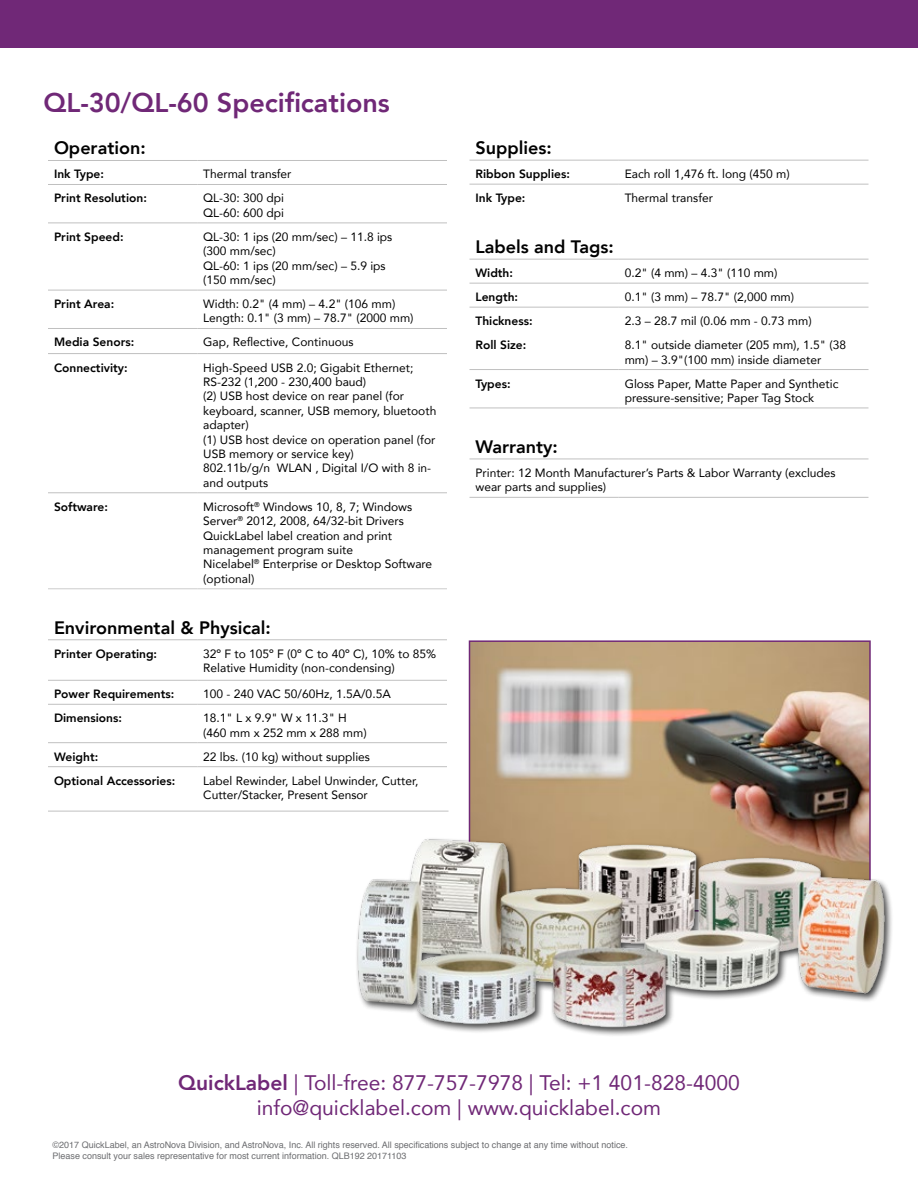
<style>
.page{position:relative;width:918px;height:1188px;background:#fff}
.page>*{position:absolute;margin:0;border:0;box-sizing:border-box;transform-origin:0 0}
.t1{font:800 27px "Avenir";color:#702877}
.t2{font:21px/25.2px "Avenir";color:#702877;text-align:center}
.t3{font:800 18px "Avenir";color:#000}
.t4{font:12px/14.4px "Avenir";color:#000}
.t5{font:800 12px "Avenir";color:#000}
.t6{font:9px/10.8px "Helvetica";color:#6d6e71}
.s1{font-weight:800}
</style>
<div class="page">
<div style="left:0;top:0;width:918px;height:48px;background:#702877"></div>
<img style="left:472px;top:643px;width:396px;height:176px">
<div style="left:469px;top:640px;width:402px;height:272px;border:2px solid #702877"></div>
<img style="left:356px;top:819px;width:533px;height:217px">
<hr style="left:470px;top:459px;width:149px;height:1px;background:#c0c0c0">
<hr style="left:619px;top:459px;width:249px;height:1px;background:#c0c0c0">
<hr style="left:470px;top:497px;width:149px;height:1px;background:#c0c0c0">
<hr style="left:619px;top:497px;width:249px;height:1px;background:#c0c0c0">
<hr style="left:470px;top:160px;width:149px;height:1px;background:#c0c0c0">
<hr style="left:619px;top:160px;width:249px;height:1px;background:#c0c0c0">
<hr style="left:470px;top:184px;width:149px;height:1px;background:#c0c0c0">
<hr style="left:619px;top:184px;width:249px;height:1px;background:#c0c0c0">
<hr style="left:470px;top:259px;width:149px;height:1px;background:#c0c0c0">
<hr style="left:619px;top:259px;width:249px;height:1px;background:#c0c0c0">
<hr style="left:470px;top:283px;width:149px;height:1px;background:#c0c0c0">
<hr style="left:619px;top:283px;width:249px;height:1px;background:#c0c0c0">
<hr style="left:470px;top:307px;width:149px;height:1px;background:#c0c0c0">
<hr style="left:619px;top:307px;width:249px;height:1px;background:#c0c0c0">
<hr style="left:470px;top:369px;width:149px;height:1px;background:#c0c0c0">
<hr style="left:619px;top:369px;width:249px;height:1px;background:#c0c0c0">
<hr style="left:470px;top:408px;width:149px;height:1px;background:#c0c0c0">
<hr style="left:619px;top:408px;width:249px;height:1px;background:#c0c0c0">
<hr style="left:48px;top:160px;width:149px;height:1px;background:#c0c0c0">
<hr style="left:197px;top:160px;width:250px;height:1px;background:#c0c0c0">
<hr style="left:48px;top:184px;width:149px;height:1px;background:#c0c0c0">
<hr style="left:197px;top:184px;width:250px;height:1px;background:#c0c0c0">
<hr style="left:48px;top:223px;width:149px;height:1px;background:#c0c0c0">
<hr style="left:197px;top:223px;width:250px;height:1px;background:#c0c0c0">
<hr style="left:48px;top:290px;width:149px;height:1px;background:#c0c0c0">
<hr style="left:197px;top:290px;width:250px;height:1px;background:#c0c0c0">
<hr style="left:48px;top:328px;width:149px;height:1px;background:#c0c0c0">
<hr style="left:197px;top:328px;width:250px;height:1px;background:#c0c0c0">
<hr style="left:48px;top:353px;width:149px;height:1px;background:#c0c0c0">
<hr style="left:197px;top:353px;width:250px;height:1px;background:#c0c0c0">
<hr style="left:48px;top:492px;width:149px;height:1px;background:#c0c0c0">
<hr style="left:197px;top:492px;width:250px;height:1px;background:#c0c0c0">
<hr style="left:48px;top:639px;width:149px;height:1px;background:#c0c0c0">
<hr style="left:197px;top:639px;width:250px;height:1px;background:#c0c0c0">
<hr style="left:48px;top:680px;width:149px;height:1px;background:#c0c0c0">
<hr style="left:197px;top:680px;width:250px;height:1px;background:#c0c0c0">
<hr style="left:48px;top:704px;width:149px;height:1px;background:#c0c0c0">
<hr style="left:197px;top:704px;width:250px;height:1px;background:#c0c0c0">
<hr style="left:48px;top:742px;width:149px;height:1px;background:#c0c0c0">
<hr style="left:197px;top:742px;width:250px;height:1px;background:#c0c0c0">
<hr style="left:48px;top:766px;width:149px;height:1px;background:#c0c0c0">
<hr style="left:197px;top:766px;width:250px;height:1px;background:#c0c0c0">
<hr style="left:48px;top:588px;width:149px;height:1px;background:#cdcdcd">
<hr style="left:197px;top:588px;width:250px;height:1px;background:#cdcdcd">
<hr style="left:48px;top:811px;width:400px;height:1px;background:#c0c0c0">
<h1 class="t1" style="left:43px;top:82px;width:348px">QL-30/QL-60 Specifications</h1>
<h3 class="t3" style="left:54px;top:134px;width:93px">Operation:</h3>
<p class="t5" style="left:54px;top:165px;width:52px">Ink Type:</p>
<p class="t4" style="left:203px;top:167px;width:90px">Thermal transfer</p>
<p class="t5" style="left:54px;top:189px;width:94px">Print Resolution:</p>
<p class="t4" style="left:203px;top:191px;width:82px">QL-30: 300 dpi<br>QL-60: 600 dpi</p>
<p class="t5" style="left:54px;top:227px;width:71px">Print Speed:</p>
<p class="t4" style="left:203px;top:229px;width:191px">QL-30: 1 ips (20 mm/sec) – 11.8 ips (300 mm/sec)<br>QL-60: 1 ips (20 mm/sec) – 5.9 ips (150 mm/sec)</p>
<p class="t5" style="left:54px;top:295px;width:62px">Print Area:</p>
<p class="t4" style="left:203px;top:296px;width:212px">Width: 0.2" (4 mm) – 4.2" (106 mm)<br>Length: 0.1" (3 mm) – 78.7" (2000 mm)</p>
<p class="t5" style="left:54px;top:333px;width:82px">Media Senors:</p>
<p class="t4" style="left:203px;top:335px;width:152px">Gap, Reflective, Continuous</p>
<p class="t5" style="left:54px;top:358px;width:75px">Connectivity:</p>
<p class="t4" style="left:203px;top:360px;width:235px">High-Speed USB 2.0; Gigabit Ethernet;<br>RS-232 (1,200 - 230,400 baud)<br>(2) USB host device on rear panel (for keyboard, scanner, USB memory, bluetooth adapter)<br>(1) USB host device on operation panel (for<br>USB memory or service key)<br>802.11b/g/n WLAN , Digital I/O with 8 in&shy;and outputs</p>
<p class="t5" style="left:54px;top:497px;width:55px">Software:</p>
<p class="t4" style="left:203px;top:499px;width:231px">Microsoft<sup>®</sup> Windows 10, 8, 7; Windows<br>Server<sup>®</sup> 2012, 2008, 64/32-bit Drivers<br>QuickLabel label creation and print management program suite<br>Nicelabel<sup>®</sup> Enterprise or Desktop Software (optional)</p>
<h3 class="t3" style="left:54px;top:614px;width:218px">Environmental &amp; Physical:</h3>
<p class="t5" style="left:54px;top:644px;width:105px">Printer Operating:</p>
<p class="t4" style="left:203px;top:646px;width:234px">32º F to 105º F (0º C to 40º C), 10% to 85%<br>Relative Humidity (non-condensing)</p>
<p class="t5" style="left:54px;top:685px;width:122px">Power Requirements:</p>
<p class="t4" style="left:203px;top:687px;width:189px">100 - 240 VAC 50/60Hz, 1.5A/0.5A</p>
<p class="t5" style="left:54px;top:709px;width:69px">Dimensions:</p>
<p class="t4" style="left:203px;top:711px;width:165px">18.1" L x 9.9" W x 11.3" H (460 mm x 252 mm x 288 mm)</p>
<p class="t5" style="left:54px;top:747px;width:46px">Weight:</p>
<p class="t4" style="left:203px;top:749px;width:168px">22 lbs. (10 kg) without supplies</p>
<p class="t5" style="left:54px;top:771px;width:123px">Optional Accessories:</p>
<p class="t4" style="left:203px;top:773px;width:217px">Label Rewinder, Label Unwinder, Cutter,<br>Cutter/Stacker, Present Sensor</p>
<h3 class="t3" style="left:476px;top:134px;width:78px">Supplies:</h3>
<p class="t5" style="left:476px;top:165px;width:96px">Ribbon Supplies:</p>
<p class="t4" style="left:625px;top:166px;width:167px">Each roll 1,476 ft. long (450 m)</p>
<p class="t5" style="left:476px;top:189px;width:52px">Ink Type:</p>
<p class="t4" style="left:625px;top:190px;width:90px">Thermal transfer</p>
<h3 class="t3" style="left:476px;top:233px;width:140px">Labels and Tags:</h3>
<p class="t5" style="left:476px;top:264px;width:39px">Width:</p>
<p class="t4" style="left:625px;top:265px;width:154px">0.2" (4 mm) – 4.3" (110 mm)</p>
<p class="t5" style="left:476px;top:288px;width:44px">Length:</p>
<p class="t4" style="left:625px;top:289px;width:171px">0.1" (3 mm) – 78.7" (2,000 mm)</p>
<p class="t5" style="left:476px;top:312px;width:59px">Thickness:</p>
<p class="t4" style="left:625px;top:313px;width:188px">2.3 – 28.7 mil (0.06 mm - 0.73 mm)</p>
<p class="t5" style="left:476px;top:336px;width:52px">Roll Size:</p>
<p class="t4" style="left:625px;top:337px;width:223px">8.1" outside diameter (205 mm), 1.5" (38 mm) – 3.9"(100 mm) inside diameter</p>
<p class="t5" style="left:476px;top:374px;width:37px">Types:</p>
<p class="t4" style="left:625px;top:376px;width:215px">Gloss Paper, Matte Paper and Synthetic pressure-sensitive; Paper Tag Stock</p>
<h3 class="t3" style="left:476px;top:433px;width:84px">Warranty:</h3>
<p class="t4" style="left:476px;top:465px;width:362px">Printer: 12 Month Manufacturer’s Parts &amp; Labor Warranty (excludes wear parts and supplies)</p>
<h2 class="t2" style="left:178px;top:1069px;width:563px"><span class="s1">QuickLabel</span> | Toll-free: 877-757-7978 | Tel: +1 401-828-4000 info@quicklabel.com | www.quicklabel.com</h2>
<p class="t6" style="left:53px;top:1140px;width:577px">©2017 QuickLabel, an AstroNova Division, and AstroNova, Inc. All rights reserved. All specifications subject to change at any time without notice.<br>Please consult your sales representative for most current information. QLB192 20171103</p>
</div>
